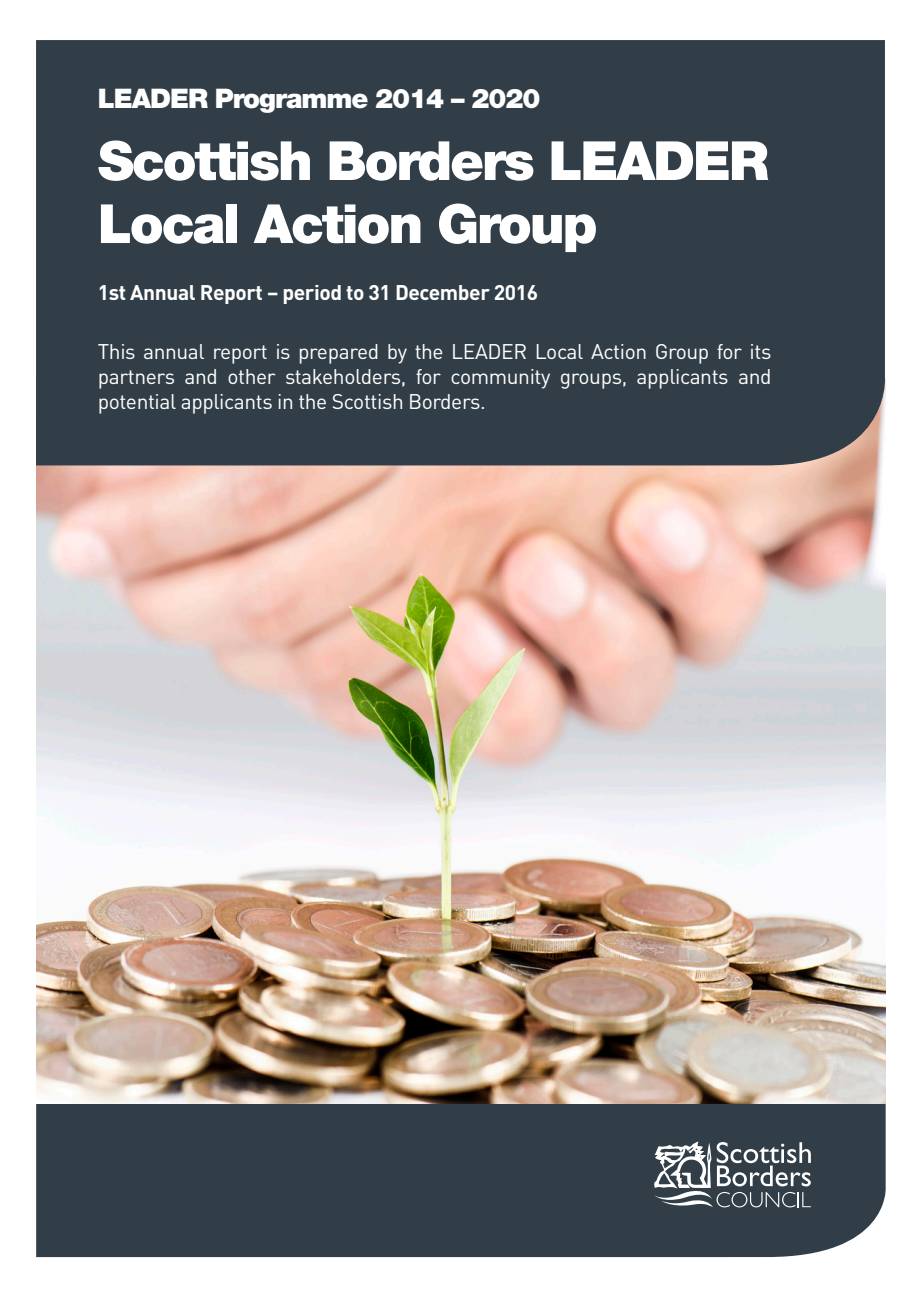
<style>
.page{position:relative;width:919px;height:1289px;background:#fff}
.page>*{position:absolute;margin:0;border:0;box-sizing:border-box;transform-origin:0 0}
.t1{font:900 54px/63px "Helvetica Neue";letter-spacing:-.04em;color:#fff}
.t2{font:900 27px "Helvetica Neue";letter-spacing:-.04em;color:#fff}
.t3{font:21px/25.2px "DIN";letter-spacing:-.02em;color:#fff;text-align:justify}
.t4{font:700 21px "DIN";letter-spacing:-.02em;color:#fff}
</style>
<div class="page">
<div style="left:36px;top:964px;width:850px;height:292px;background:#313e48"></div>
<img style="left:36px;top:465px;width:849px;height:638px">
<div style="left:36px;top:40px;width:850px;height:425px;background:#313e48"></div>
<svg style="left:654px;top:1141px;width:156px;height:66px"></svg>
<p class="t2" style="left:98px;top:82px;width:444px">LEADER Programme 2014 – 2020</p>
<p class="t1" style="left:98px;top:129px;width:672px">Scottish Borders LEADER<br>Local Action Group</p>
<p class="t4" style="left:98px;top:279px;width:442px">1st Annual Report – period to 31 December 2016</p>
<p class="t3" style="left:98px;top:338px;width:675px">This annual report is prepared by the LEADER Local Action Group for its partners and other stakeholders, for community groups, applicants and potential applicants in the Scottish Borders.</p>
</div>
